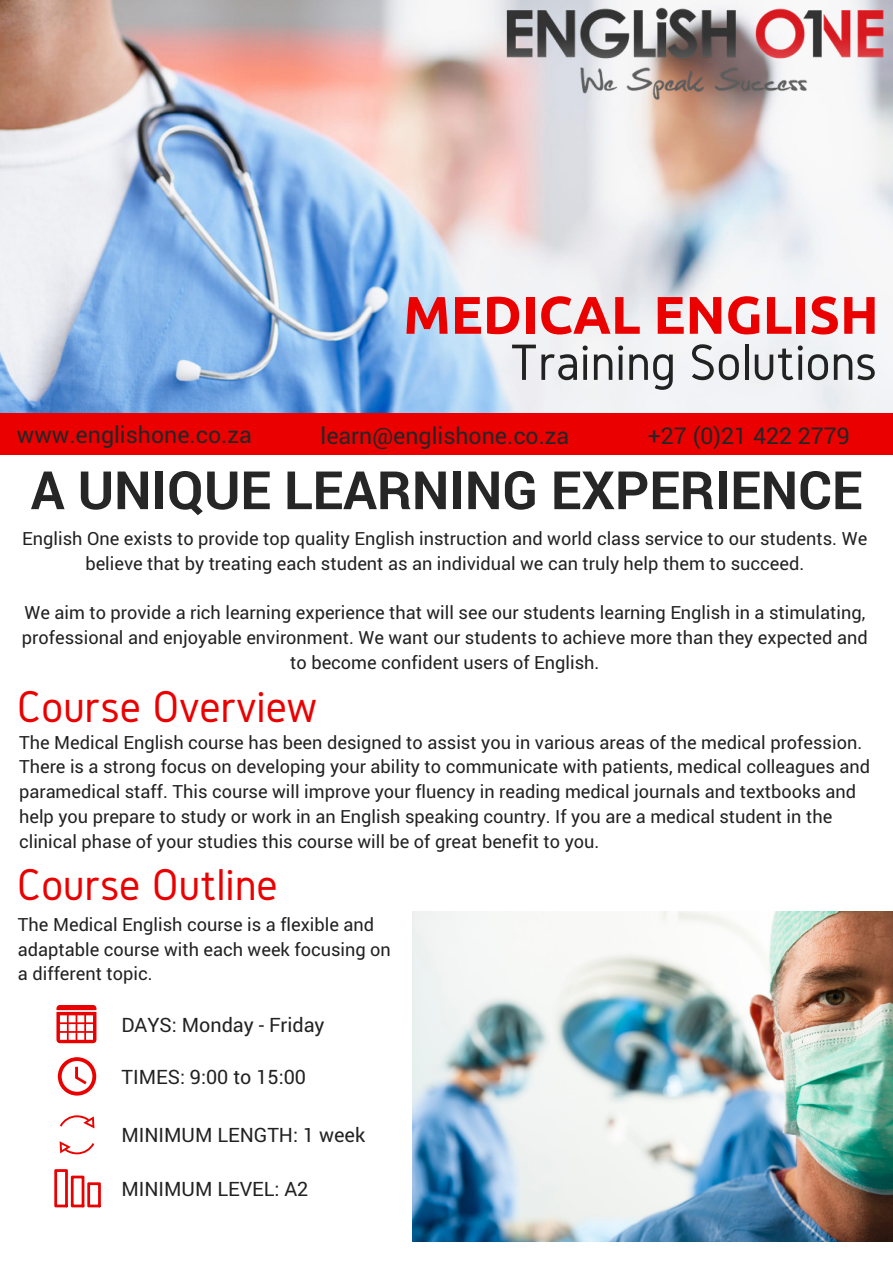
<style>
.page{position:relative;width:893px;height:1263px;background:#fff}
.page>*{position:absolute;margin:0;border:0;box-sizing:border-box;transform-origin:0 0}
.t1{font:700 52.95px "Roboto";color:#262626}
.t2{font:52.95px "Gidole";color:#222}
.t3{font:700 52.95px "Ubuntu";color:#eb0000}
.t4{font:46.35px "Gidole";color:#eb0000}
.t5{font:23.1px "Roboto";color:#262626}
.t6{font:19.8px "Roboto";color:#222}
.t7{font:18.15px/24.8px "Roboto";color:#222;text-align:center}
</style>
<div class="page">
<img style="left:0;top:0;width:892px;height:413px">
<div style="left:0;top:413px;width:892px;height:42px;background:#eb0000"></div>
<svg style="left:54px;top:1169px;width:47px;height:38px"></svg>
<svg style="left:60px;top:1115px;width:34px;height:13px"></svg>
<svg style="left:60px;top:1141px;width:34px;height:13px"></svg>
<svg style="left:58px;top:1057px;width:38px;height:38px"></svg>
<svg style="left:56px;top:1005px;width:40px;height:38px"></svg>
<img style="left:459px;top:0;width:433px;height:131px">
<img style="left:413px;top:911px;width:479px;height:330px">
<h1 class="t3" style="left:403px;top:284px;width:477px">MEDICAL ENGLISH</h1>
<h1 class="t2" style="left:510px;top:333px;width:368px">Training Solutions</h1>
<p class="t5" style="left:17px;top:419px;width:236px">www.englishone.co.za</p>
<p class="t5" style="left:320px;top:420px;width:250px">learn@englishone.co.za</p>
<p class="t5" style="left:647px;top:420px;width:204px">+27 (0)21 422 2779</p>
<h1 class="t1" style="left:31px;top:454px;width:833px">A UNIQUE LEARNING EXPERIENCE</h1>
<p class="t7" style="left:22px;top:526px;width:846px">English One exists to provide top quality English instruction and world class service to our students. We believe that by treating each student as an individual we can truly help them to succeed.</p>
<p class="t7" style="left:22px;top:600px;width:847px">We aim to provide a rich learning experience that will see our students learning English in a stimulating, professional and enjoyable environment. We want our students to achieve more than they expected and to become confident users of English.</p>
<h2 class="t4" style="left:17px;top:681px;width:302px">Course Overview</h2>
<p class="t7" style="left:19px;top:729px;width:852px;text-align:left">The Medical English course has been designed to assist you in various areas of the medical profession.<br>There is a strong focus on developing your ability to communicate with patients, medical colleagues and paramedical staff. This course will improve your fluency in reading medical journals and textbooks and help you prepare to study or work in an English speaking country. If you are a medical student in the clinical phase of your studies this course will be of great benefit to you.</p>
<h2 class="t4" style="left:17px;top:859px;width:262px">Course Outline</h2>
<p class="t7" style="left:18px;top:911px;width:374px;text-align:left">The Medical English course is a flexible and adaptable course with each week focusing on a different topic.</p>
<p class="t6" style="left:121px;top:1011px;width:204px">DAYS: Monday - Friday</p>
<p class="t6" style="left:121px;top:1063px;width:186px">TIMES: 9:00 to 15:00</p>
<p class="t6" style="left:121px;top:1121px;width:245px">MINIMUM LENGTH: 1 week</p>
<p class="t6" style="left:121px;top:1175px;width:188px">MINIMUM LEVEL: A2</p>
</div>
